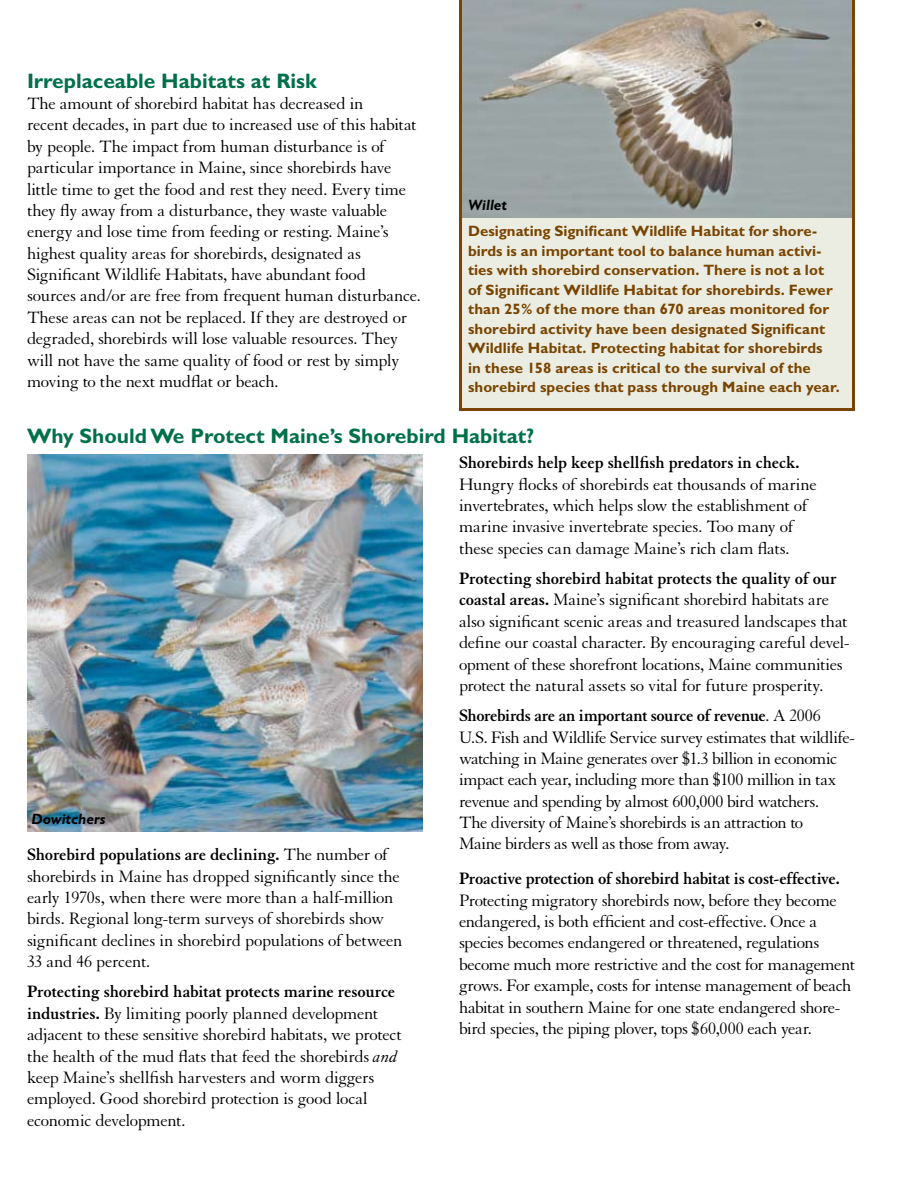
<style>
.page{position:relative;width:918px;height:1188px;background:#fff}
.page>*{position:absolute;margin:0;border:0;box-sizing:border-box;transform-origin:0 0}
.t1{font:700 21px "Gill Sans";color:#00704a}
.t2{font:18px/21.3px "Granjon";letter-spacing:-.02em;color:#000}
.t3{font:18px "Granjon Bold Os F";letter-spacing:-.01em;color:#000}
.t4{font:700 15px/19.5px "Gill Sans";letter-spacing:.005em;color:#794400}
.t5{font:italic 700 15px "Gill Sans";color:#000}
.s1{font-family:"Granjon Bold Os F"}
.s2{font-family:"Granjon"}
.s3{font-style:italic}
</style>
<div class="page">
<div style="left:460px;top:2px;width:394px;height:408px;background:#ecede2"></div>
<div style="left:459px;top:0;width:396px;height:411px;border:3px solid #794400"></div>
<img style="left:462px;top:0;width:390px;height:218px">
<img style="left:27px;top:454px;width:396px;height:377px">
<p class="t1" style="left:27px;top:68px;width:291px">Irreplaceable Habitats at Risk</p>
<p class="t2" style="left:27px;top:93px;width:395px">The amount of shorebird habitat has decreased in<br>recent decades, in part due to increased use of this habitat by people. The impact from human disturbance is of particular importance in Maine, since shorebirds have little time to get the food and rest they need. Every time they fly away from a disturbance, they waste valuable energy and lose time from feeding or resting. Maine’s highest quality areas for shorebirds, designated as Significant Wildlife Habitats, have abundant food<br>sources and/or are free from frequent human disturbance.<br>These areas can not be replaced. If they are destroyed or degraded, shorebirds will lose valuable resources. They will not have the same quality of food or rest by simply moving to the next mudflat or beach.</p>
<p class="t5" style="left:468px;top:196px;width:41px">Willet</p>
<p class="t4" style="left:468px;top:221px;width:373px">Designating Significant Wildlife Habitat for shore&shy;birds is an important tool to balance human activi&shy;ties with shorebird conservation. There is not a lot of Significant Wildlife Habitat for shorebirds. Fewer than 25% of the more than 670 areas monitored for shorebird activity have been designated Significant Wildlife Habitat. Protecting habitat for shorebirds<br>in these 158 areas is critical to the survival of the shorebird species that pass through Maine each year.</p>
<p class="t1" style="left:27px;top:424px;width:509px">Why Should We Protect Maine’s Shorebird Habitat?</p>
<p class="t3" style="left:459px;top:453px;width:342px">Shorebirds help keep shellfish predators in check.</p>
<p class="t2" style="left:459px;top:474px;width:359px">Hungry flocks of shorebirds eat thousands of marine invertebrates, which helps slow the establishment of marine invasive invertebrate species. Too many of these species can damage Maine’s rich clam flats.</p>
<p class="t3" style="left:459px;top:569px;width:379px">Protecting shorebird habitat protects the quality of our</p>
<p class="t2" style="left:459px;top:590px;width:392px"><span class="s1">coastal areas.</span> Maine’s significant shorebird habitats are also significant scenic areas and treasured landscapes that define our coastal character. By encouraging careful devel&shy;opment of these shorefront locations, Maine communities protect the natural assets so vital for future prosperity.</p>
<p class="t3" style="left:459px;top:706px;width:363px">Shorebirds are an important source of revenue<span class="s2">. A 2006</span></p>
<p class="t2" style="left:459px;top:727px;width:398px">U.S. Fish and Wildlife Service survey estimates that wildlife&shy;watching in Maine generates over $1.3 billion in economic impact each year, including more than $100 million in tax revenue and spending by almost 600,000 bird watchers.<br>The diversity of Maine’s shorebirds is an attraction to<br>Maine birders as well as those from away.</p>
<p class="t3" style="left:459px;top:869px;width:382px">Proactive protection of shorebird habitat is cost-effective.</p>
<p class="t2" style="left:459px;top:890px;width:398px">Protecting migratory shorebirds now, before they become endangered, is both efficient and cost-effective. Once a species becomes endangered or threatened, regulations become much more restrictive and the cost for management grows. For example, costs for intense management of beach habitat in southern Maine for one state endangered shore&shy;bird species, the piping plover, tops $60,000 each year.</p>
<p class="t5" style="left:32px;top:810px;width:75px">Dowitchers</p>
<p class="t3" style="left:27px;top:845px;width:362px">Shorebird populations are declining. <span class="s2">The number of</span></p>
<p class="t2" style="left:27px;top:866px;width:377px">shorebirds in Maine has dropped significantly since the early 1970s, when there were more than a half-million birds. Regional long-term surveys of shorebirds show significant declines in shorebird populations of between 33 and 46 percent.</p>
<p class="t3" style="left:27px;top:982px;width:370px">Protecting shorebird habitat protects marine resource</p>
<p class="t2" style="left:27px;top:1003px;width:376px"><span class="s1">industries.</span> By limiting poorly planned development adjacent to these sensitive shorebird habitats, we protect the health of the mud flats that feed the shorebirds <span class="s3">and </span>keep Maine’s shellfish harvesters and worm diggers employed. Good shorebird protection is good local economic development.</p>
</div>
